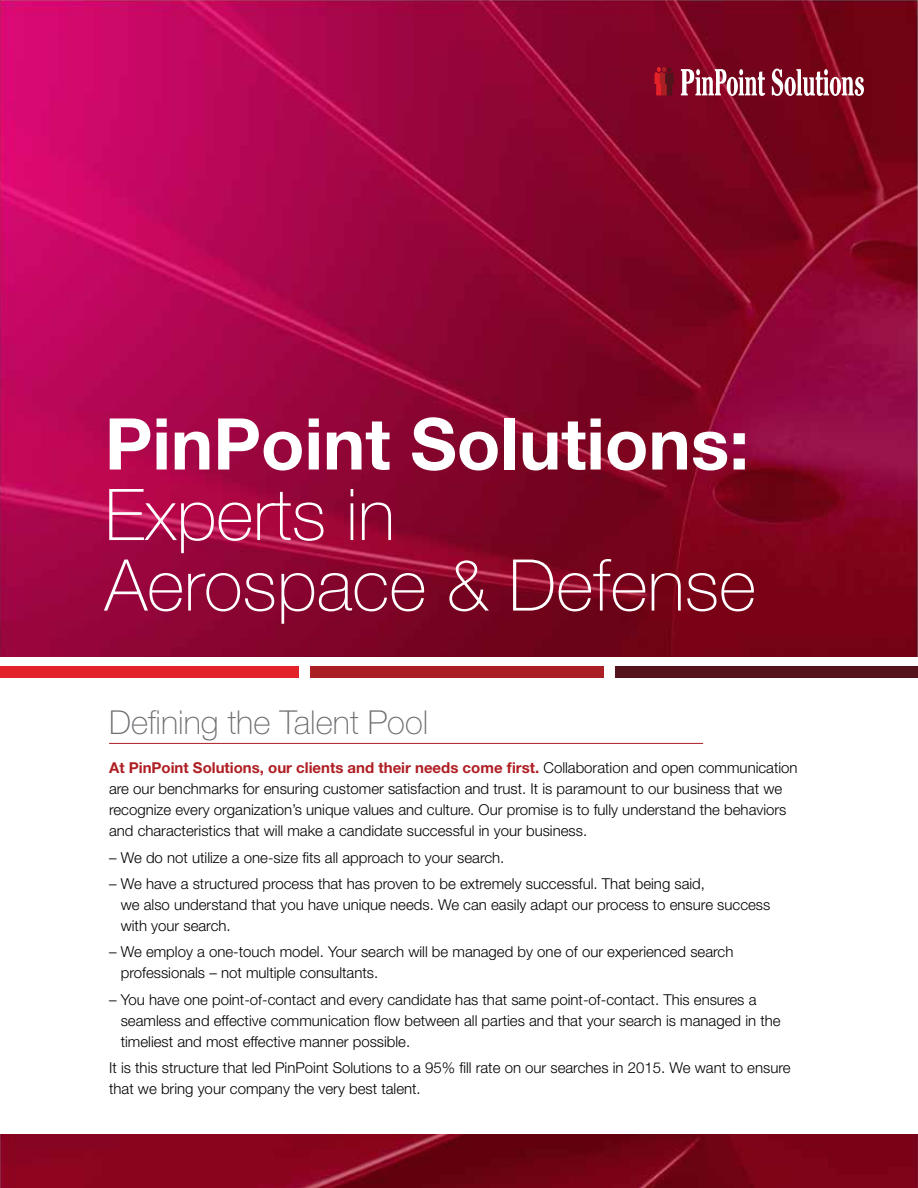
<style>
.page{position:relative;width:918px;height:1188px;background:#fff}
.page>*{position:absolute;margin:0;border:0;box-sizing:border-box;transform-origin:0 0}
.t1{font:100 71.4px/70.5px "Helvetica Neue LT Std";color:#fff}
.t2{font:700 71.4px "Helvetica Neue LT Std";color:#fff}
.t3{font:100 33px "Helvetica Neue LT Std";color:#6d6e71}
.t4{font:300 15px/21px "Helvetica Neue LT Std";color:#000}
.s1{font-weight:700;color:#af1e23}
</style>
<div class="page">
<img style="left:0;top:0;width:918px;height:657px">
<img style="left:0;top:1134px;width:918px;height:54px">
<div style="left:0;top:666px;width:299px;height:12px;background:#e32128"></div>
<div style="left:310px;top:666px;width:294px;height:12px;background:#aa1f24"></div>
<div style="left:615px;top:666px;width:303px;height:12px;background:#53131c"></div>
<hr style="left:109px;top:743px;width:594px;height:1px;background:#af1e23">
<svg style="left:655px;top:67px;width:19px;height:28px"></svg>
<svg style="left:681px;top:69px;width:84px;height:27px"></svg>
<svg style="left:772px;top:69px;width:92px;height:27px"></svg>
<h1 class="t2" style="left:105px;top:400px;width:646px">PinPoint Solutions:</h1>
<h1 class="t1" style="left:105px;top:479px;width:653px">Experts in<br>Aerospace &amp; Defense</h1>
<h2 class="t3" style="left:109px;top:704px;width:321px">Defining the Talent Pool</h2>
<p class="t4" style="left:109px;top:757px;width:690px"><span class="s1">At PinPoint Solutions, our clients and their needs come first.</span> Collaboration and open communication are our benchmarks for ensuring customer satisfaction and trust. It is paramount to our business that we recognize every organization’s unique values and culture. Our promise is to fully understand the behaviors and characteristics that will make a candidate successful in your business.</p>
<p class="t4" style="left:109px;top:846px;width:397px">– We do not utilize a one-size fits all approach to your search.</p>
<p class="t4" style="left:121px;top:873px;width:651px;text-indent:-12px">– We have a structured process that has proven to be extremely successful. That being said,<br>we also understand that you have unique needs. We can easily adapt our process to ensure success with your search.</p>
<p class="t4" style="left:121px;top:941px;width:614px;text-indent:-12px">– We employ a one-touch model. Your search will be managed by one of our experienced search professionals – not multiple consultants.</p>
<p class="t4" style="left:121px;top:989px;width:661px;text-indent:-12px">– You have one point-of-contact and every candidate has that same point-of-contact. This ensures a seamless and effective communication flow between all parties and that your search is managed in the timeliest and most effective manner possible.</p>
<p class="t4" style="left:109px;top:1057px;width:683px">It is this structure that led PinPoint Solutions to a 95% fill rate on our searches in 2015. We want to ensure that we bring your company the very best talent.</p>
</div>
